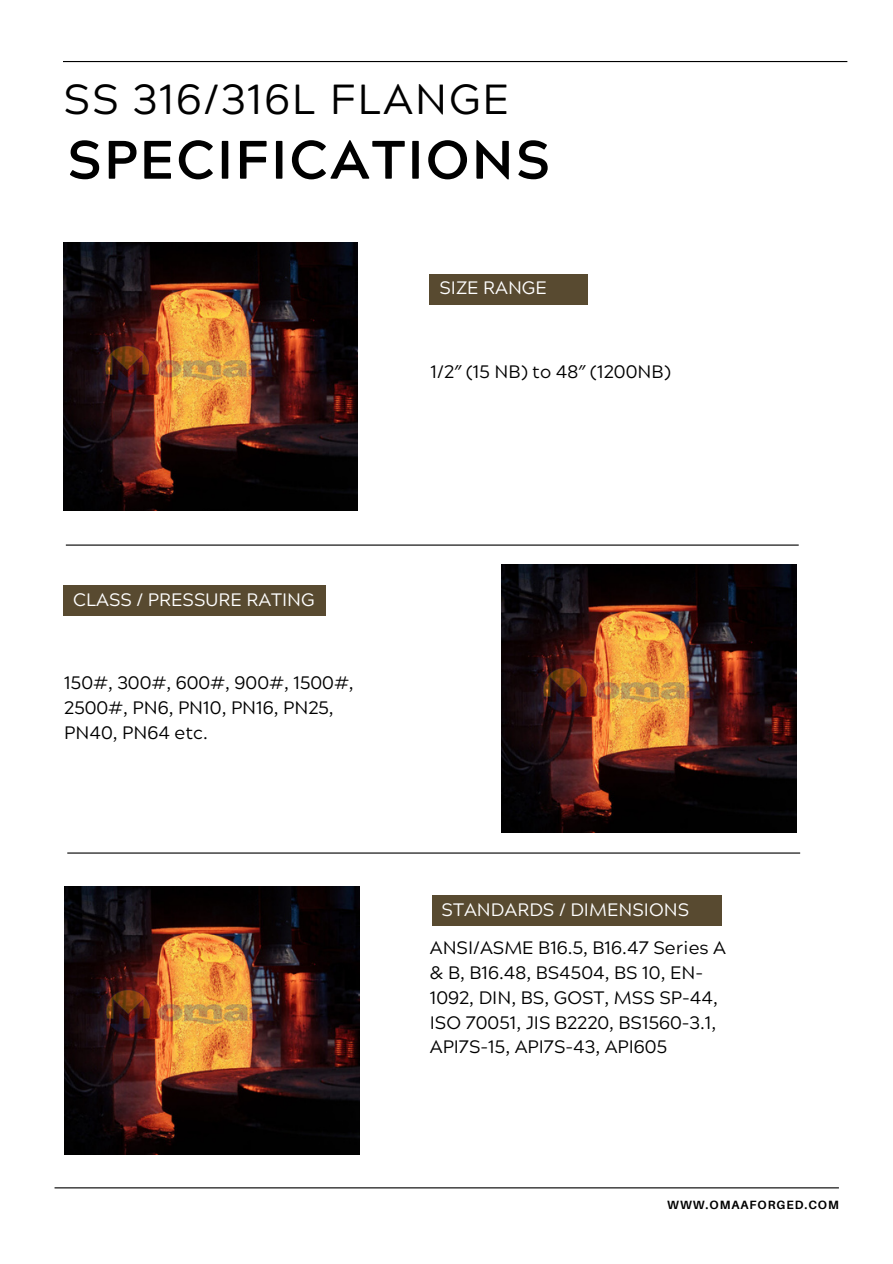
<style>
.page{position:relative;width:893px;height:1264px;background:#fff}
.page>*{position:absolute;margin:0;border:0;box-sizing:border-box;transform-origin:0 0}
.t1{font:700 54px "Acherus Grotesque";letter-spacing:.04em;color:#000}
.t2{font:42px "Acherus Grotesque";letter-spacing:.04em;color:#000}
.t3{font:18px/24.8px "Acherus Grotesque";color:#000}
.t4{font:18px "Acherus Grotesque";color:#fff}
.t5{font:700 12px "Aileron";letter-spacing:.08em;color:#000}
.s1{font-family:"Noto Sans"}
</style>
<div class="page">
<hr style="left:63px;top:61px;width:784px;height:1px;background:#000">
<hr style="left:55px;top:1187px;width:783px;height:1px;background:#000">
<hr style="left:66px;top:544px;width:732px;height:1px;background:#000">
<hr style="left:67px;top:852px;width:733px;height:1px;background:#000">
<div style="left:63px;top:585px;width:263px;height:30px;background:#584a30"></div>
<div style="left:430px;top:274px;width:158px;height:30px;background:#584a30"></div>
<div style="left:432px;top:895px;width:290px;height:30px;background:#584a30"></div>
<img style="left:63px;top:242px;width:295px;height:268px">
<img style="left:501px;top:565px;width:295px;height:267px">
<img style="left:64px;top:886px;width:295px;height:268px">
<p class="t2" style="left:63px;top:82px;width:447px">SS 316/316L FLANGE</p>
<p class="t1" style="left:67px;top:138px;width:484px">SPECIFICATIONS</p>
<p class="t4" style="left:439px;top:281px;width:109px">SIZE RANGE</p>
<p class="t3" style="left:430px;top:362px;width:241px">1/2<span class="s1">″</span> (15 NB) to 48<span class="s1">″</span> (1200NB)</p>
<p class="t4" style="left:73px;top:592px;width:243px">CLASS / PRESSURE RATING</p>
<p class="t3" style="left:64px;top:673px;width:291px">150#, 300#, 600#, 900#, 1500#,<br>2500#, PN6, PN10, PN16, PN25,<br>PN40, PN64 etc.</p>
<p class="t4" style="left:441px;top:902px;width:249px">STANDARDS / DIMENSIONS</p>
<p class="t3" style="left:430px;top:938px;width:298px">ANSI/ASME B16.5, B16.47 Series A &amp; B, B16.48, BS4504, BS 10, EN-<br>1092, DIN, BS, GOST, MSS SP-44,<br>ISO 70051, JIS B2220, BS1560-3.1,<br>API7S-15, API7S-43, API605</p>
<p class="t5" style="left:667px;top:1197px;width:173px">WWW.OMAAFORGED.COM</p>
</div>
